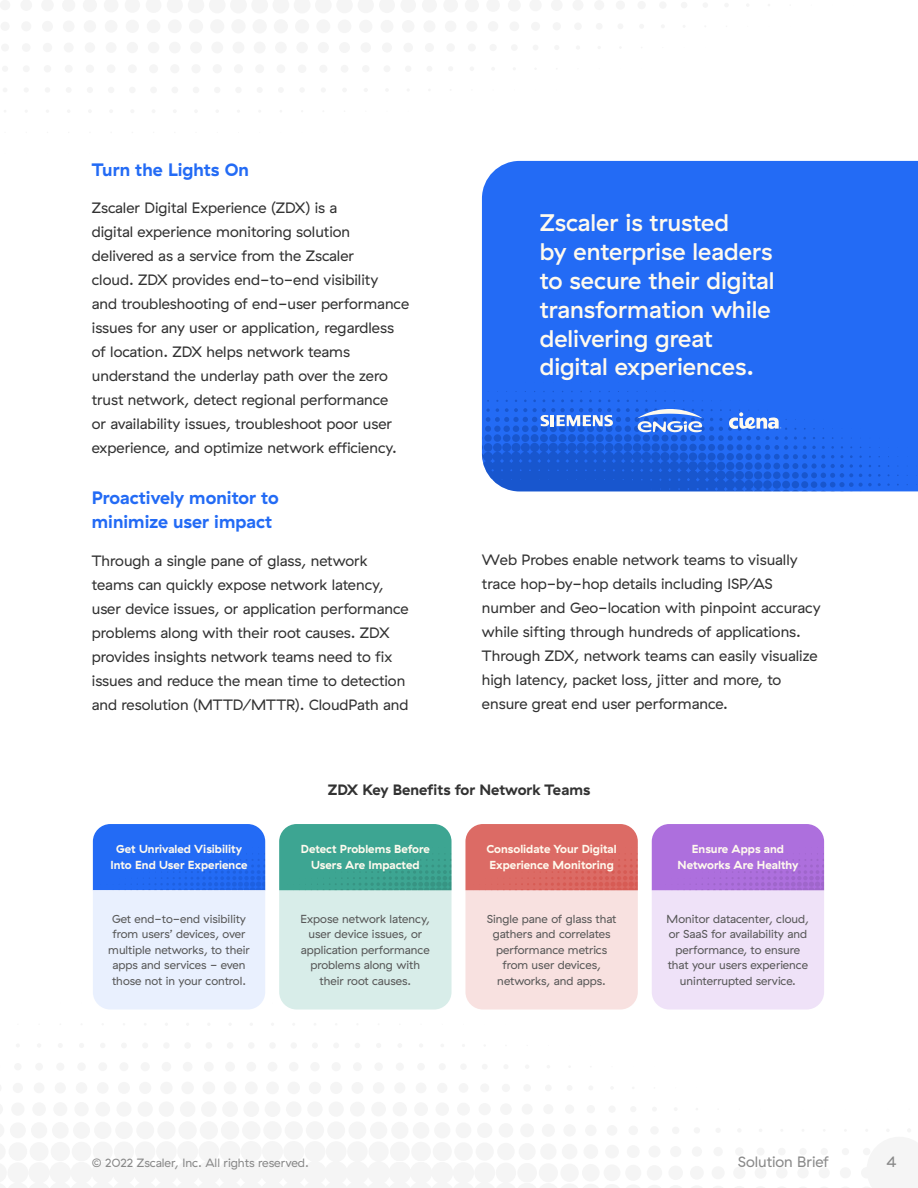
<style>
.page{position:relative;width:918px;height:1188px;background:#fff}
.page>*{position:absolute;margin:0;border:0;box-sizing:border-box;transform-origin:0 0}
.t1{font:500 24px/28.8px "GT Haptik ZS";color:#fffaee}
.t2{font:700 18px/24px "GT Haptik ZS";color:#236bf5}
.t3{font:15px/24px "GT Haptik ZS";color:#323232}
.t4{font:700 15px "GT Haptik ZS";color:#323232}
.t5{font:15px "GT Haptik ZS";color:#898989}
.t6{font:12px "GT Haptik ZS";color:#898989}
.t7{font:11.7px/15.5px "GT Haptik ZS";color:#575757;text-align:center}
.t8{font:700 11.7px/15.5px "GT Haptik ZS";color:#fffaee;text-align:center}
</style>
<div class="page">
<svg style="left:93px;top:824px;width:172px;height:186px;background:#a3c1fa"></svg>
<svg style="left:279px;top:824px;width:173px;height:186px;background:#a2d3ca"></svg>
<svg style="left:465px;top:824px;width:173px;height:186px;background:#eeb7b4"></svg>
<svg style="left:652px;top:824px;width:172px;height:186px;background:#d7b9ee"></svg>
<div style="left:482px;top:161px;width:436px;height:119px;background:#236bf5"></div>
<svg style="left:482px;top:280px;width:436px;height:211px;background:#2268ee"></svg>
<svg style="left:729px;top:412px;width:52px;height:17px"></svg>
<svg style="left:637px;top:409px;width:66px;height:23px;background:#739dec"></svg>
<svg style="left:540px;top:414px;width:74px;height:13px"></svg>
<p class="t2" style="left:92px;top:157px;width:159px">Turn the Lights On</p>
<p class="t3" style="left:92px;top:196px;width:319px">Zscaler Digital Experience (ZDX) is a<br>digital experience monitoring solution delivered as a service from the Zscaler<br>cloud. ZDX provides end-to-end visibility<br>and troubleshooting of end-user performance issues for any user or application, regardless of location. ZDX helps network teams understand the underlay path over the zero trust network, detect regional performance<br>or availability issues, troubleshoot poor user experience, and optimize network efficiency.</p>
<p class="t2" style="left:92px;top:486px;width:188px">Proactively monitor to minimize user impact</p>
<p class="t3" style="left:92px;top:548px;width:319px">Through a single pane of glass, network teams can quickly expose network latency, user device issues, or application performance problems along with their root causes. ZDX provides insights network teams need to fix issues and reduce the mean time to detection and resolution (MTTD/MTTR). CloudPath and</p>
<h1 class="t1" style="left:540px;top:209px;width:236px">Zscaler is trusted<br>by enterprise leaders to secure their digital transformation while delivering great digital experiences.</h1>
<p class="t3" style="left:482px;top:548px;width:340px">Web Probes enable network teams to visually trace hop-by-hop details including ISP/AS number and Geo-location with pinpoint accuracy while sifting through hundreds of applications.<br>Through ZDX, network teams can easily visualize high latency, packet loss, jitter and more, to ensure great end user performance.</p>
<p class="t8" style="left:110px;top:841px;width:139px">Get Unrivaled Visibility<br>Into End User Experience</p>
<p class="t4" style="left:328px;top:781px;width:264px">ZDX Key Benefits for Network Teams</p>
<p class="t8" style="left:301px;top:841px;width:130px">Detect Problems Before<br>Users Are Impacted</p>
<p class="t8" style="left:487px;top:841px;width:132px;text-align:left">Consolidate Your Digital<br>Experience Monitoring</p>
<p class="t8" style="left:678px;top:841px;width:122px">Ensure Apps and<br>Networks Are Healthy</p>
<p class="t7" style="left:108px;top:911px;width:143px">Get end-to-end visibility from users’ devices, over multiple networks, to their apps and services - even those not in your control.</p>
<p class="t7" style="left:301px;top:911px;width:131px">Expose network latency, user device issues, or application performance problems along with their root causes.</p>
<p class="t7" style="left:487px;top:911px;width:131px">Single pane of glass that gathers and correlates performance metrics from user devices, networks, and apps.</p>
<p class="t7" style="left:667px;top:911px;width:144px">Monitor datacenter, cloud, or SaaS for availability and performance, to ensure that your users experience uninterrupted service.</p>
<p class="t6" style="left:92px;top:1156px;width:219px">© 2022 Zscaler, Inc. All rights reserved.</p>
<p class="t5" style="left:738px;top:1153px;width:93px">Solution Brief</p>
<p class="t5" style="left:886px;top:1153px;width:12px">4</p>
</div>
